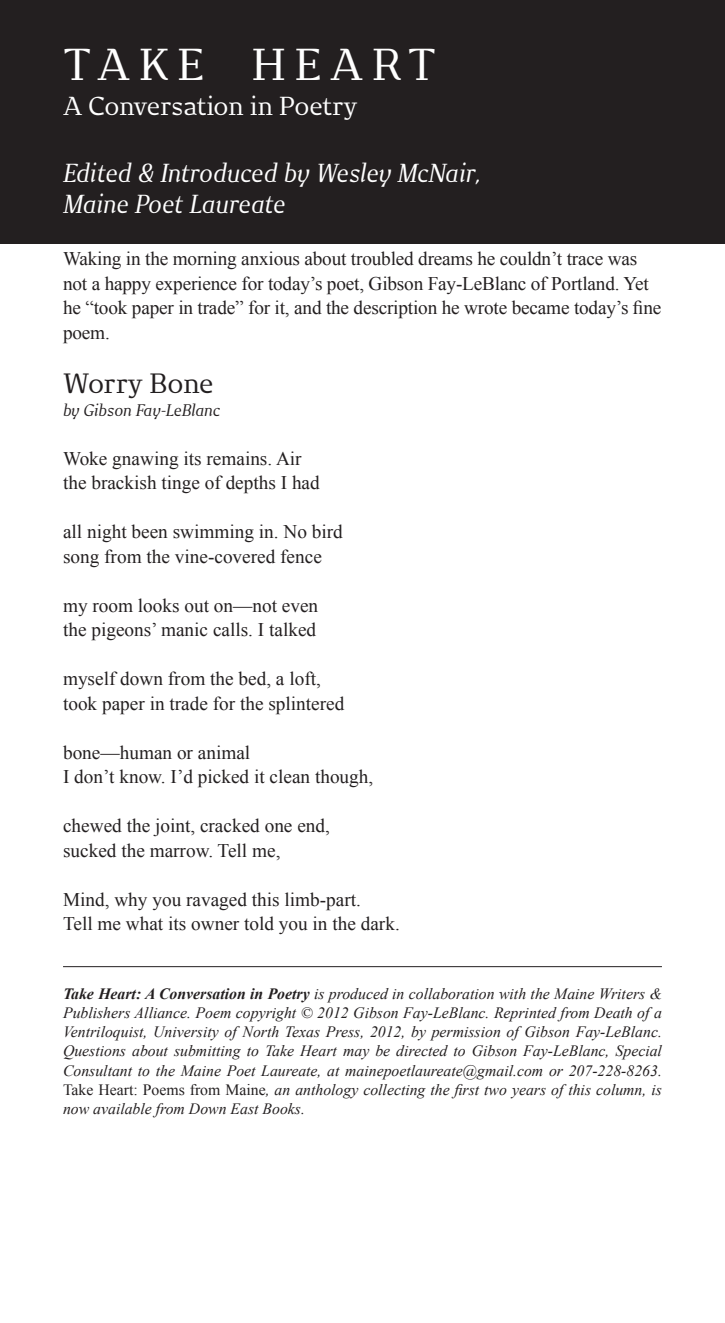
<style>
.page{position:relative;width:725px;height:1323px;background:#fff}
.page>*{position:absolute;margin:0;border:0;box-sizing:border-box;transform-origin:0 0}
.t1{font:42px "New June Serif";letter-spacing:.21em;color:#fff}
.t2{font:26.25px "New June Serif";letter-spacing:-.02em;color:#231f20}
.t3{font:italic 24.5px/31.5px "New June Serif";letter-spacing:-.02em;color:#fff}
.t4{font:24.5px "New June Serif";color:#fff}
.t5{font:19.25px/24.5px "Times New Roman";color:#231f20}
.t6{font:italic 15.75px/19.2px "Times New Roman";color:#231f20;text-align:justify}
.t7{font:italic 15.75px "New June Serif";color:#231f20}
.s1{font-weight:700}
.s2{font-style:normal}
</style>
<div class="page">
<div style="left:0;top:0;width:724px;height:243px;background:#231f20"></div>
<hr style="left:63px;top:966px;width:599px;height:1px;background:#231f20">
<h1 class="t1" style="left:63px;top:39px;width:374px">TAKE HEART</h1>
<p class="t4" style="left:63px;top:91px;width:296px">A Conversation in Poetry</p>
<p class="t3" style="left:63px;top:156px;width:419px">Edited &amp; Introduced by Wesley McNair,<br>Maine Poet Laureate</p>
<p class="t5" style="left:63px;top:246px;width:599px">Waking in the morning anxious about troubled dreams he couldn’t trace was not a happy experience for today’s poet, Gibson Fay-LeBlanc of Portland. Yet he “took paper in trade” for it, and the description he wrote became today’s fine poem.</p>
<h2 class="t2" style="left:63px;top:368px;width:152px">Worry Bone</h2>
<p class="t7" style="left:63px;top:401px;width:159px">by Gibson Fay-LeBlanc</p>
<p class="t5" style="left:63px;top:446px;width:258px">Woke gnawing its remains. Air the brackish tinge of depths I had</p>
<p class="t5" style="left:63px;top:519px;width:281px">all night been swimming in. No bird song from the vine-covered fence</p>
<p class="t5" style="left:63px;top:593px;width:257px">my room looks out on—not even the pigeons’ manic calls. I talked</p>
<p class="t5" style="left:63px;top:666px;width:283px">myself down from the bed, a loft, took paper in trade for the splintered</p>
<p class="t5" style="left:63px;top:740px;width:312px">bone—human or animal<br>I don’t know. I’d picked it clean though,</p>
<p class="t5" style="left:63px;top:813px;width:268px">chewed the joint, cracked one end, sucked the marrow. Tell me,</p>
<p class="t5" style="left:63px;top:887px;width:338px">Mind, why you ravaged this limb-part.<br>Tell me what its owner told you in the dark.</p>
<p class="t6" style="left:63px;top:983px;width:600px"><span class="s1">Take Heart: A Conversation in Poetry</span> is produced in collaboration with the Maine Writers &amp; Publishers Alliance. Poem copyright © 2012 Gibson Fay-LeBlanc. Reprinted from Death of a Ventriloquist, University of North Texas Press, 2012, by permission of Gibson Fay-LeBlanc.<br>Questions about submitting to Take Heart may be directed to Gibson Fay-LeBlanc, Special Consultant to the Maine Poet Laureate, at mainepoetlaureate@gmail.com or 207-228-8263.<br><span class="s2">Take Heart: Poems from Maine</span>, an anthology collecting the first two years of this column, is now available from Down East Books.</p>
</div>
